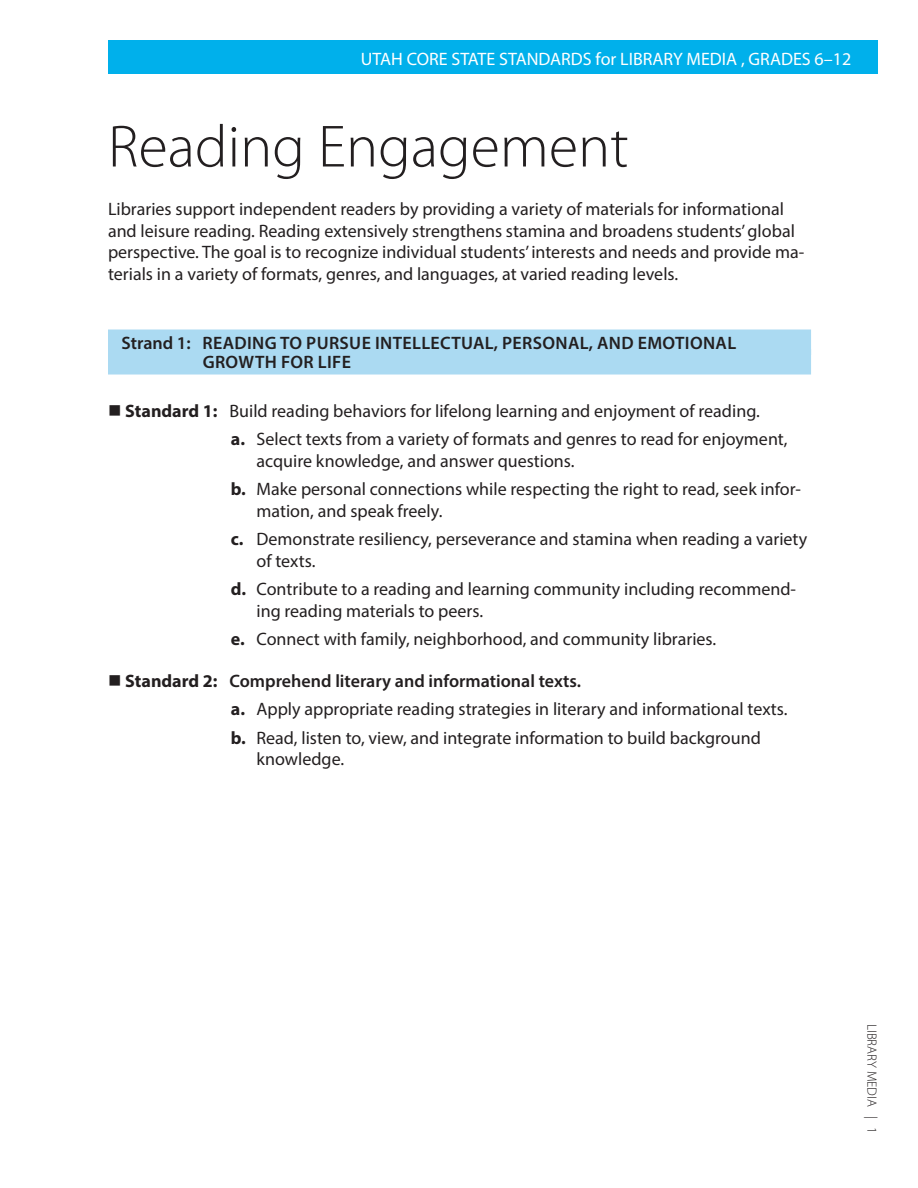
<style>
.page{position:relative;width:918px;height:1188px;background:#fff}
.page>*{position:absolute;margin:0;border:0;box-sizing:border-box;transform-origin:0 0}
.t1{font:300 60px "Myriad Pro";color:#231f20}
.t2{font:18px/21.6px "Myriad Pro";color:#231f20}
.t3{font:600 18px/19.5px "Myriad Pro";letter-spacing:.02em;color:#231f20}
.t4{font:600 18px "Myriad Pro";color:#231f20}
.t5{font:18px "Myriad Pro";color:#fff}
.t6{font:300 13.5px "Myriad Pro";color:#231f20}
.s1{font-weight:700}
</style>
<div class="page">
<div style="left:108px;top:40px;width:770px;height:34px;background:#00b0eb"></div>
<div style="left:108px;top:330px;width:703px;height:25px;background:#abdaf2"></div>
<div style="left:108px;top:349px;width:703px;height:26px;background:#abdaf2"></div>
<p class="t5" style="left:361px;top:47px;width:492px">UTAH CORE STATE STANDARDS for LIBRARY MEDIA , GRADES 6–12</p>
<h1 class="t1" style="left:108px;top:110px;width:522px">Reading Engagement</h1>
<p class="t2" style="left:108px;top:198px;width:698px">Libraries support independent readers by providing a variety of materials for informational and leisure reading. Reading extensively strengthens stamina and broadens students’ global perspective. The goal is to recognize individual students’ interests and needs and provide ma&shy;terials in a variety of formats, genres, and languages, at varied reading levels.</p>
<p class="t3" style="left:203px;top:333px;width:535px;text-indent:-81px">Strand 1: READING TO PURSUE INTELLECTUAL, PERSONAL, AND EMOTIONAL<br>GROWTH FOR LIFE</p>
<p class="t2" style="left:125px;top:400px;width:636px"><span class="s1">Standard 1:</span> Build reading behaviors for lifelong learning and enjoyment of reading.</p>
<p class="t2" style="left:256px;top:428px;width:533px;text-indent:-26px"><span class="s1">a.</span> Select texts from a variety of formats and genres to read for enjoyment, acquire knowledge, and answer questions.</p>
<p class="t2" style="left:256px;top:478px;width:546px;text-indent:-26px"><span class="s1">b.</span> Make personal connections while respecting the right to read, seek infor&shy;mation, and speak freely.</p>
<p class="t2" style="left:256px;top:528px;width:552px;text-indent:-26px"><span class="s1">c.</span> Demonstrate resiliency, perseverance and stamina when reading a variety of texts.</p>
<p class="t2" style="left:256px;top:578px;width:541px;text-indent:-26px"><span class="s1">d.</span> Contribute to a reading and learning community including recommend&shy;ing reading materials to peers.</p>
<p class="t2" style="left:231px;top:628px;width:487px"><span class="s1">e.</span> Connect with family, neighborhood, and community libraries.</p>
<p class="t4" style="left:125px;top:669px;width:457px"><span class="s1">Standard 2:</span> Comprehend literary and informational texts.</p>
<p class="t2" style="left:231px;top:698px;width:558px"><span class="s1">a.</span> Apply appropriate reading strategies in literary and informational texts.</p>
<p class="t2" style="left:256px;top:726px;width:506px;text-indent:-26px"><span class="s1">b.</span> Read, listen to, view, and integrate information to build background knowledge.</p>
<p class="t6" style="left:880px;top:1024px;width:112px;rotate:90deg">LIBRARY MEDIA | 1</p>
</div>
